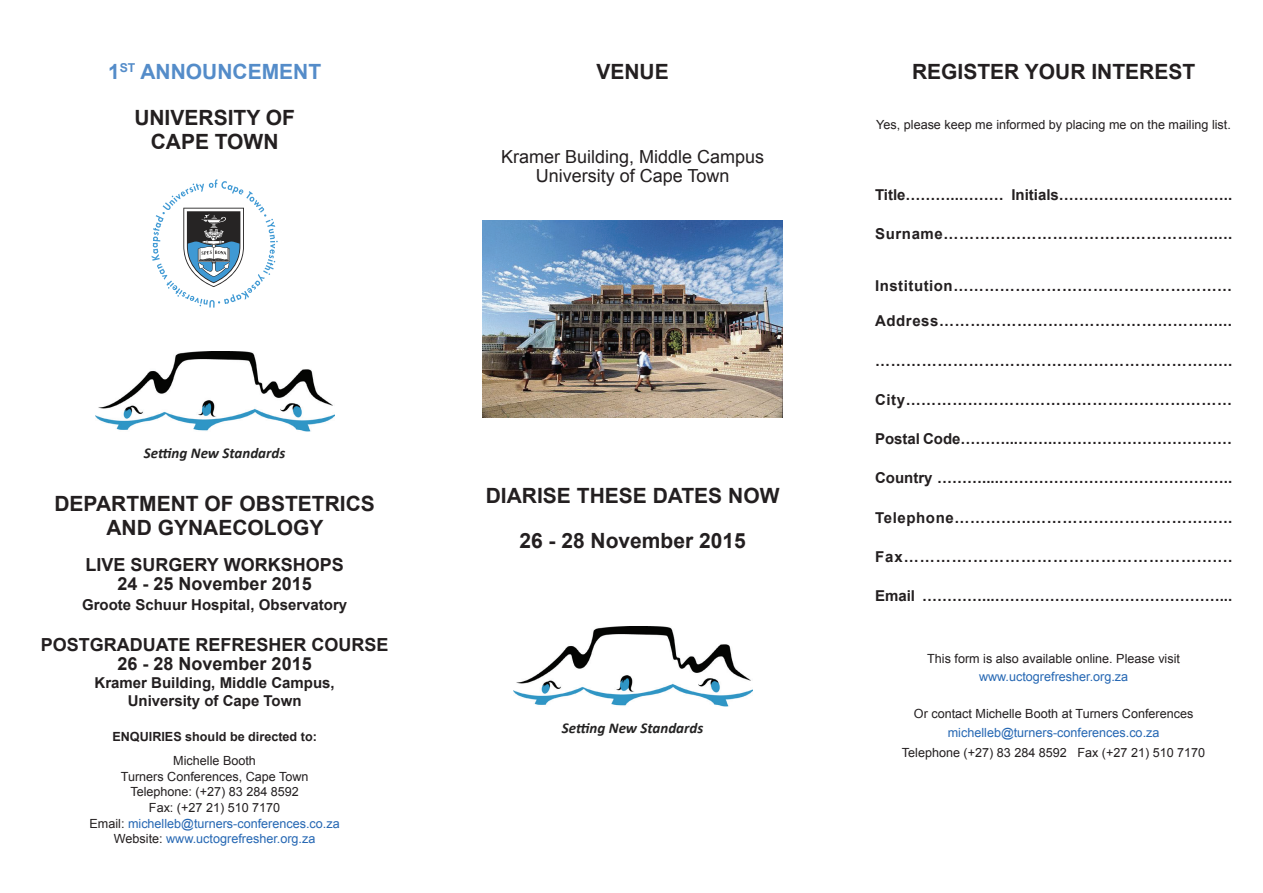
<style>
.page{position:relative;width:1263px;height:893px;background:#fff}
.page>*{position:absolute;margin:0;border:0;box-sizing:border-box;transform-origin:0 0}
.t1{font:700 21px/24px "Arial";color:#231f20;text-align:center}
.t2{font:700 21px/45.8px "Arial";color:#548cc9;text-align:center}
.t3{font:700 18px/19.5px "Arial";color:#231f20;text-align:center}
.t4{font:18px/19.5px "Arial";color:#231f20;text-align:center}
.t5{font:700 15px/18px "Arial";color:#231f20;text-align:center}
.t6{font:700 15px "Arial";letter-spacing:.04em;color:#231f20}
.t7{font:italic 700 15px "Calibri";color:#242323}
.t8{font:700 15px "Arial";letter-spacing:.035em;color:#231f20}
.t9{font:12.6px/15.6px "Arial";color:#231f20;text-align:center}
.t10{font:12.6px "Arial";color:#2567b3}
.t11{font:700 12.6px "Arial";color:#231f20}
.s1{color:#231f20}
.s2{color:#2567b3}
</style>
<div class="page">
<svg style="left:151px;top:179px;width:127px;height:129px"></svg>
<img style="left:95px;top:351px;width:239px;height:81px">
<img style="left:513px;top:626px;width:239px;height:81px">
<img style="left:482px;top:221px;width:301px;height:196px">
<h1 class="t2" style="left:108px;top:50px;width:215px">1<sup>ST</sup> ANNOUNCEMENT<br><span class="s1">UNIVERSITY OF</span></h1>
<h1 class="t1" style="left:151px;top:130px;width:129px">CAPE TOWN</h1>
<p class="t7" style="left:144px;top:443px;width:143px">Setting New Standards</p>
<h1 class="t1" style="left:54px;top:492px;width:322px">DEPARTMENT OF OBSTETRICS<br>AND GYNAECOLOGY</h1>
<h2 class="t3" style="left:86px;top:555px;width:260px">LIVE SURGERY WORKSHOPS<br>24 - 25 November 2015</h2>
<p class="t5" style="left:82px;top:596px;width:267px">Groote Schuur Hospital, Observatory</p>
<h2 class="t3" style="left:41px;top:635px;width:349px">POSTGRADUATE REFRESHER COURSE<br>26 - 28 November 2015</h2>
<p class="t5" style="left:95px;top:674px;width:242px">Kramer Building, Middle Campus,<br>University of Cape Town</p>
<p class="t11" style="left:112px;top:728px;width:206px">ENQUIRIES should be directed to:</p>
<p class="t9" style="left:90px;top:753px;width:252px">Michelle Booth<br>Turners Conferences, Cape Town<br>Telephone: (+27) 83 284 8592<br>Fax: (+27 21) 510 7170<br>Email: <span class="s2">michelleb@turners-conferences.co.za<br></span>Website: <span class="s2">www.uctogrefresher.org.za</span></p>
<h1 class="t1" style="left:596px;top:61px;width:74px">VENUE</h1>
<h2 class="t4" style="left:501px;top:147px;width:265px">Kramer Building, Middle Campus<br>University of Cape Town</h2>
<h1 class="t1" style="left:486px;top:473px;width:295px;line-height:45.3px">DIARISE THESE DATES NOW<br>26 - 28 November 2015</h1>
<p class="t7" style="left:562px;top:718px;width:143px">Setting New Standards</p>
<h1 class="t1" style="left:912px;top:61px;width:285px">REGISTER YOUR INTEREST</h1>
<p class="t9" style="left:876px;top:117px;width:356px">Yes, please keep me informed by placing me on the mailing list.</p>
<p class="t5" style="left:875px;top:186px;width:359px">Title………..……… Initials……………………………..</p>
<p class="t6" style="left:875px;top:224px;width:359px">Surname…………………………………………….....</p>
<p class="t8" style="left:875px;top:276px;width:359px">Institution………………………………………………</p>
<p class="t6" style="left:875px;top:311px;width:359px">Address……………………………………………......</p>
<p class="t5" style="left:875px;top:352px;width:359px">…………………………………………………………...</p>
<p class="t5" style="left:875px;top:391px;width:359px">City………………………………………………………</p>
<p class="t5" style="left:875px;top:430px;width:359px">Postal Code………...…….………………………………</p>
<p class="t5" style="left:875px;top:470px;width:359px">Country ………....………………………………………..</p>
<p class="t6" style="left:875px;top:507px;width:359px">Telephone…………...………………………………...</p>
<p class="t5" style="left:875px;top:548px;width:359px">Fax………….…………………………………….......</p>
<p class="t5" style="left:875px;top:587px;width:359px">Email …………...………………………………………...</p>
<p class="t9" style="left:927px;top:651px;width:254px">This form is also available online. Please visit</p>
<p class="t10" style="left:979px;top:668px;width:151px">www.uctogrefresher.org.za</p>
<p class="t9" style="left:914px;top:705px;width:281px">Or contact Michelle Booth at Turners Conferences</p>
<p class="t10" style="left:948px;top:724px;width:213px">michelleb@turners-conferences.co.za</p>
<p class="t9" style="left:902px;top:744px;width:305px">Telephone (+27) 83 284 8592 Fax (+27 21) 510 7170</p>
</div>
